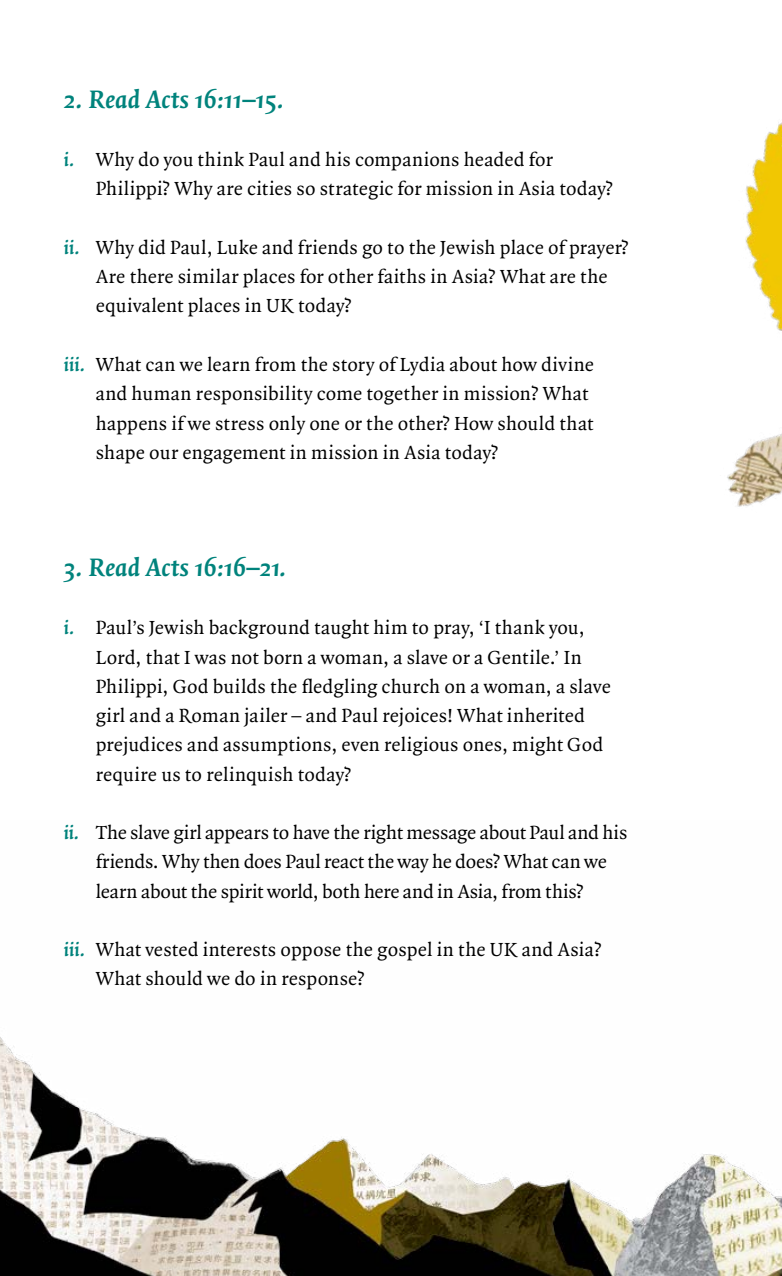
<style>
.page{position:relative;width:782px;height:1276px;background:#fff}
.page>*{position:absolute;margin:0;border:0;box-sizing:border-box;transform-origin:0 0}
.t1{font:italic 700 27px "Quadraat Pro";color:#00837c}
.t2{font:20.25px/29.2px "Quadraat Pro";letter-spacing:.01em;color:#000}
.t3{font:20.25px/29.2px "Quadraat Pro";letter-spacing:-.01em;color:#000;text-align:center}
.s1{font-weight:700;font-style:italic;color:#00837c}
</style>
<div class="page">
<img style="left:0;top:1037px;width:781px;height:239px">
<img style="left:727px;top:122px;width:54px;height:385px">
<h1 class="t1" style="left:64px;top:80px;width:222px">2. Read Acts 16:11–15.</h1>
<p class="t2" style="left:96px;top:145px;width:518px;text-indent:-32px"><span class="s1">i.</span> Why do you think Paul and his companions headed for<br>Philippi? Why are cities so strategic for mission in Asia today?</p>
<p class="t2" style="left:96px;top:233px;width:534px;text-indent:-32px"><span class="s1">ii.</span> Why did Paul, Luke and friends go to the Jewish place of prayer?<br>Are there similar places for other faiths in Asia? What are the equivalent places in UK today?</p>
<p class="t2" style="left:96px;top:349px;width:499px;text-indent:-32px"><span class="s1">iii.</span> What can we learn from the story of Lydia about how divine and human responsibility come together in mission? What happens if we stress only one or the other? How should that shape our engagement in mission in Asia today?</p>
<h1 class="t1" style="left:64px;top:548px;width:224px">3. Read Acts 16:16–21.</h1>
<p class="t2" style="left:96px;top:613px;width:516px;text-indent:-32px"><span class="s1">i.</span> Paul’s Jewish background taught him to pray, ‘I thank you, Lord, that I was not born a woman, a slave or a Gentile.’ In Philippi, God builds the fledgling church on a woman, a slave girl and a Roman jailer – and Paul rejoices! What inherited prejudices and assumptions, even religious ones, might God require us to relinquish today?</p>
<p class="t3" style="left:64px;top:817px;width:565px"><span class="s1">ii.</span> The slave girl appears to have the right message about Paul and his friends. Why then does Paul react the way he does? What can we<br>learn about the spirit world, both here and in Asia, from this?</p>
<p class="t2" style="left:96px;top:934px;width:507px;text-indent:-32px"><span class="s1">iii.</span> What vested interests oppose the gospel in the UK and Asia?<br>What should we do in response?</p>
</div>
